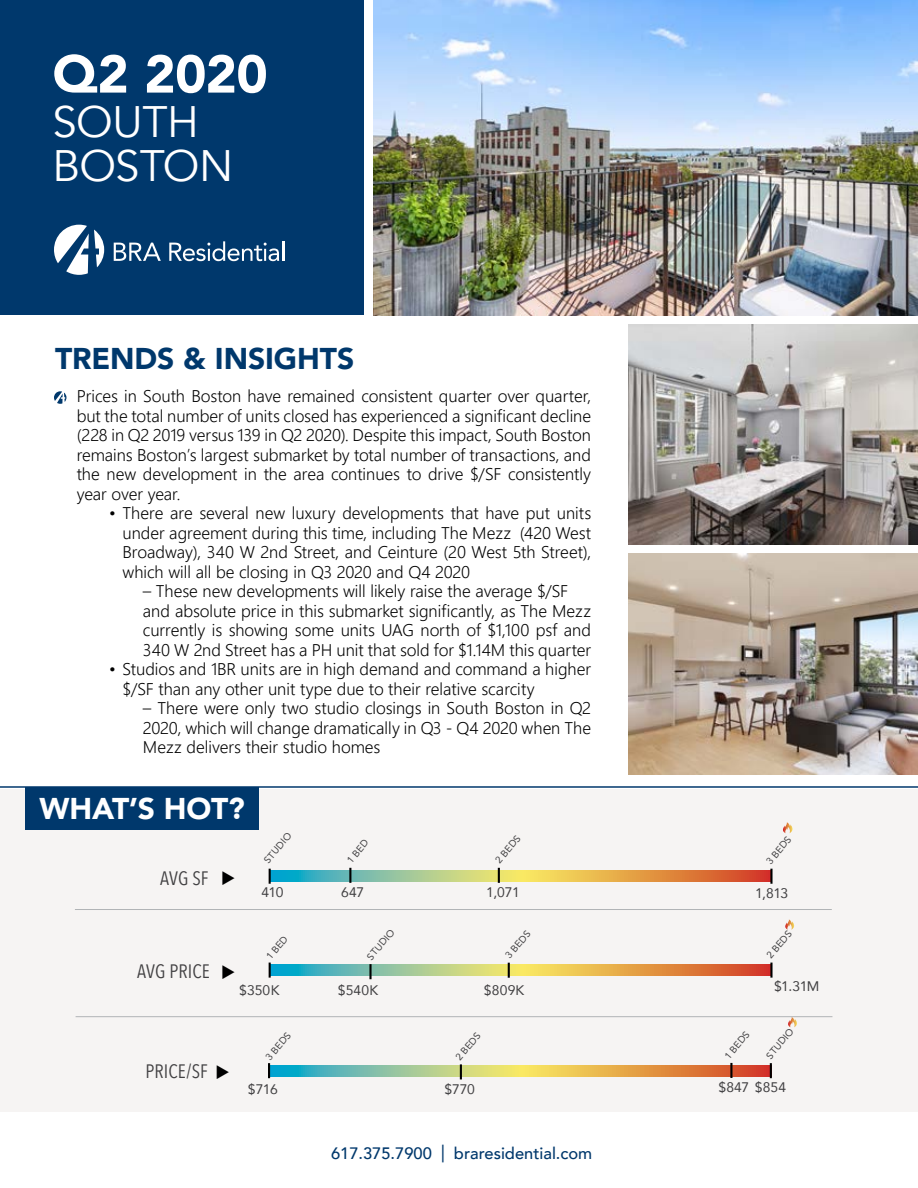
<style>
.page{position:relative;width:918px;height:1188px;background:#fff}
.page>*{position:absolute;margin:0;border:0;box-sizing:border-box;transform-origin:0 0}
.t1{font:900 52.8px "Avenir";letter-spacing:-.01em;color:#fff}
.t2{font:43.95px/44px "Avenir";letter-spacing:-.015em;color:#fff}
.t3{font:900 30px "Avenir";letter-spacing:-.005em;color:#00386c}
.t4{font:900 30px "Avenir";letter-spacing:-.005em;color:#fff}
.t5{font:19.35px "Avenir Next Condensed";letter-spacing:.005em;color:#414042}
.t6{font:300 16.5px/19.5px "Malgun Gothic";letter-spacing:-.005em;color:#000;text-align:justify}
.t7{font:500 16.5px "Avenir";color:#00386c}
.t8{font:13.8px "Avenir";color:#414042}
.t9{font:9.75px "Avenir";color:#414042}
.s1{color:#000}
.s2{font-size:23.1px}
</style>
<div class="page">
<div style="left:0;top:789px;width:918px;height:322px;background:#f6f4f3"></div>
<div style="left:0;top:0;width:364px;height:315px;background:#00386c"></div>
<hr style="left:75px;top:909px;width:757px;height:1px;background:#b1b4b6">
<svg style="left:271px;top:871px;width:499px;height:11px;background:#b7ac70"></svg>
<svg style="left:271px;top:965px;width:499px;height:11px;background:#b7ac70"></svg>
<hr style="left:76px;top:1016px;width:756px;height:1px;background:#b1b4b6">
<svg style="left:270px;top:1065px;width:500px;height:11px;background:#b6ad70"></svg>
<div style="left:25px;top:788px;width:234px;height:42px;background:#00386c"></div>
<hr style="left:0;top:786px;width:918px;height:2px;background:#00386c">
<svg style="left:114px;top:243px;width:47px;height:18px"></svg>
<svg style="left:169px;top:241px;width:110px;height:20px"></svg>
<hr style="left:282px;top:241px;width:2px;height:20px;background:#fff">
<svg style="left:54px;top:225px;width:50px;height:50px"></svg>
<img style="left:373px;top:0;width:545px;height:315px">
<img style="left:629px;top:324px;width:289px;height:221px">
<svg style="left:54px;top:391px;width:12px;height:13px"></svg>
<img style="left:629px;top:554px;width:289px;height:220px">
<svg style="left:269px;top:869px;width:2px;height:15px"></svg>
<hr style="left:770px;top:869px;width:3px;height:15px;background:#000">
<svg style="left:269px;top:963px;width:2px;height:15px"></svg>
<hr style="left:770px;top:963px;width:3px;height:15px;background:#000">
<hr style="left:369px;top:964px;width:3px;height:15px;background:#000">
<svg style="left:785px;top:919px;width:10px;height:11px"></svg>
<svg style="left:508px;top:963px;width:2px;height:15px"></svg>
<svg style="left:349px;top:868px;width:2px;height:15px"></svg>
<svg style="left:498px;top:868px;width:2px;height:15px"></svg>
<svg style="left:268px;top:1063px;width:2px;height:15px"></svg>
<svg style="left:460px;top:1064px;width:2px;height:15px"></svg>
<svg style="left:770px;top:1063px;width:2px;height:15px"></svg>
<svg style="left:788px;top:1017px;width:12px;height:10px"></svg>
<svg style="left:730px;top:1063px;width:2px;height:15px"></svg>
<svg style="left:783px;top:822px;width:10px;height:11px"></svg>
<h1 class="t1" style="left:52px;top:29px;width:217px">Q2 2020</h1>
<h2 class="t2" style="left:52px;top:100px;width:182px">SOUTH<br>BOSTON</h2>
<h3 class="t3" style="left:55px;top:333px;width:301px">TRENDS &amp; INSIGHTS</h3>
<p class="t6" style="left:77px;top:387px;width:516px">Prices in South Boston have remained consistent quarter over quarter, but the total number of units closed has experienced a significant decline (228 in Q2 2019 versus 139 in Q2 2020). Despite this impact, South Boston remains Boston’s largest submarket by total number of transactions, and the new development in the area continues to drive $/SF consistently year over year.</p>
<p class="t6" style="left:123px;top:504px;width:470px;text-indent:-13px">• There are several new luxury developments that have put units under agreement during this time, including The Mezz (420 West Broadway), 340 W 2nd Street, and Ceinture (20 West 5th Street), which will all be closing in Q3 2020 and Q4 2020</p>
<p class="t6" style="left:143px;top:582px;width:450px;text-align:left">– These new developments will likely raise the average $/SF and absolute price in this submarket significantly, as The Mezz currently is showing some units UAG north of $1,100 psf and 340 W 2nd Street has a PH unit that sold for $1.14M this quarter</p>
<p class="t6" style="left:123px;top:660px;width:470px;text-indent:-13px">• Studios and 1BR units are in high demand and command a higher $/SF than any other unit type due to their relative scarcity</p>
<p class="t6" style="left:143px;top:699px;width:450px">– There were only two studio closings in South Boston in Q2<br>2020, which will change dramatically in Q3 - Q4 2020 when The Mezz delivers their studio homes</p>
<h3 class="t4" style="left:39px;top:783px;width:207px">WHAT’S HOT?</h3>
<p class="t5" style="left:160px;top:862px;width:50px">AVG SF</p>
<p class="t9" style="left:260px;top:857px;width:39px;rotate:-50deg">STUDIO</p>
<p class="t9" style="left:343px;top:857px;width:29px;rotate:-50deg">1 BED</p>
<p class="t8" style="left:341px;top:881px;width:24px">647</p>
<p class="t8" style="left:262px;top:881px;width:24px">410</p>
<p class="t5" style="left:137px;top:955px;width:100px">AVG PRICE <span class="s1">◆</span></p>
<p class="t9" style="left:262px;top:953px;width:29px;rotate:-50deg">1 BED</p>
<p class="t8" style="left:239px;top:979px;width:42px">$350K</p>
<p class="t9" style="left:363px;top:953px;width:39px;rotate:-50deg">STUDIO</p>
<p class="t8" style="left:338px;top:980px;width:42px">$540K</p>
<p class="t9" style="left:491px;top:857px;width:35px;rotate:-50deg">2 BEDS</p>
<p class="t8" style="left:486px;top:881px;width:35px">1,071</p>
<p class="t9" style="left:762px;top:858px;width:35px;rotate:-50deg">3 BEDS</p>
<p class="t8" style="left:755px;top:882px;width:35px">1,813</p>
<p class="t9" style="left:501px;top:952px;width:35px;rotate:-50deg">3 BEDS</p>
<p class="t9" style="left:763px;top:952px;width:35px;rotate:-50deg">2 BEDS</p>
<p class="t8" style="left:484px;top:979px;width:42px">$809K</p>
<p class="t8" style="left:774px;top:976px;width:47px">$1.31M</p>
<p class="t5" style="left:145px;top:1055px;width:86px">PRICE/SF <span class="s1">◆</span></p>
<p class="t9" style="left:720px;top:1053px;width:35px;rotate:-50deg">1 BEDS</p>
<p class="t9" style="left:762px;top:1052px;width:39px;rotate:-50deg">STUDIO</p>
<p class="t9" style="left:262px;top:1054px;width:35px;rotate:-50deg">3 BEDS</p>
<p class="t9" style="left:452px;top:1054px;width:35px;rotate:-50deg">2 BEDS</p>
<p class="t8" style="left:444px;top:1078px;width:32px">$770</p>
<p class="t8" style="left:718px;top:1076px;width:69px">$847 $854</p>
<p class="t8" style="left:248px;top:1078px;width:31px">$716</p>
<p class="t7" style="left:331px;top:1139px;width:263px">617.375.7900 <span class="s2">|</span> braresidential.com</p>
</div>
